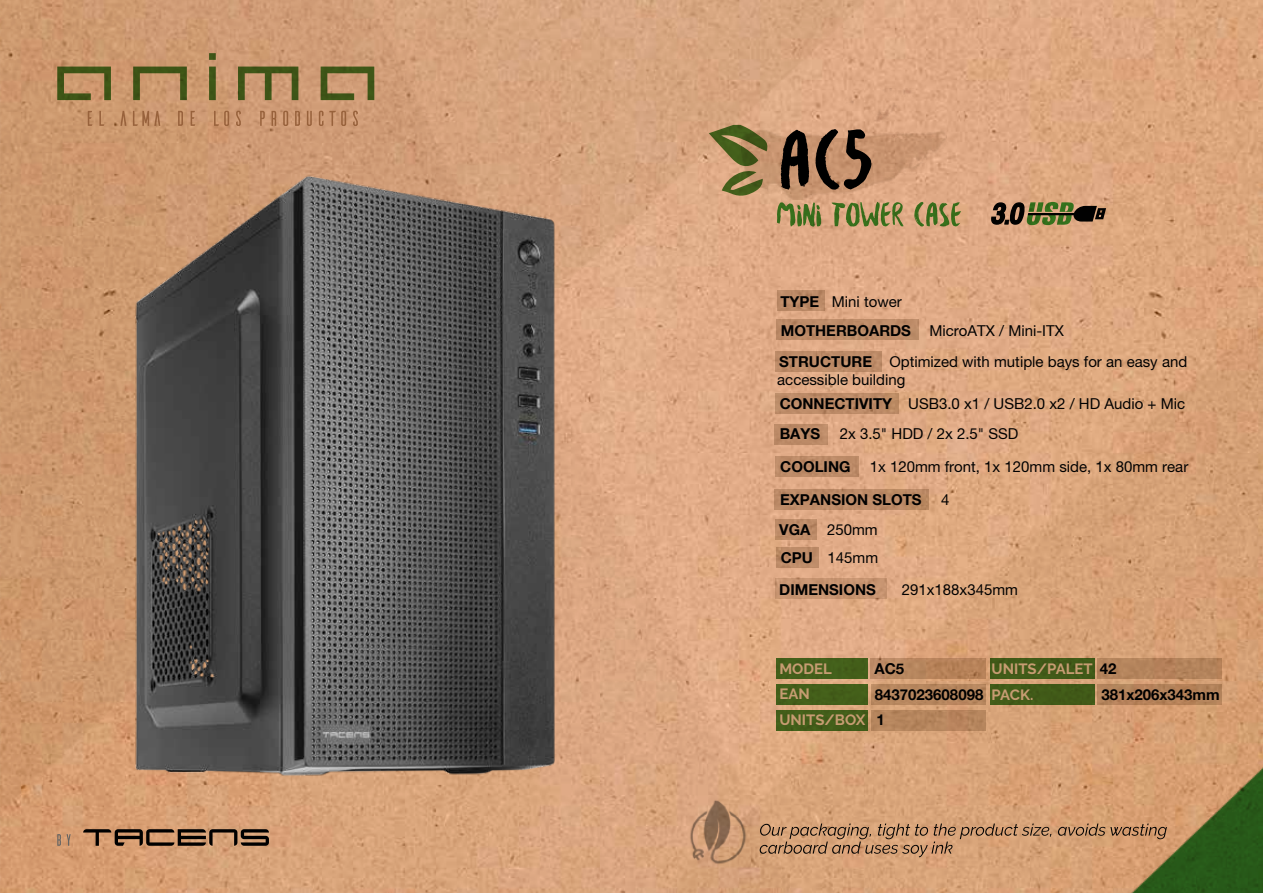
<style>
.page{position:relative;width:1263px;height:893px;background:#fff}
.page>*{position:absolute;margin:0;border:0;box-sizing:border-box;transform-origin:0 0}
.t1{font:15px/31.3px "Helvetica Neue";color:#010101}
.t2{font:700 15px/31.3px "Helvetica Neue";color:#010101}
.t3{font:700 14.85px/25.7px "Raleway";color:#c79c72}
</style>
<div class="page">
<img style="left:1027px;top:0;width:236px;height:629px">
<img style="left:0;top:0;width:1027px;height:893px">
<img style="left:992px;top:629px;width:271px;height:264px">
<svg style="left:88px;top:111px;width:270px;height:15px;background:#c28e67"></svg>
<svg style="left:57px;top:53px;width:317px;height:47px;background:#aa885b"></svg>
<svg style="left:83px;top:829px;width:186px;height:17px;background:#7a5a42"></svg>
<svg style="left:57px;top:834px;width:14px;height:12px"></svg>
<img style="left:741px;top:89px;width:205px;height:111px">
<svg style="left:815px;top:129px;width:56px;height:61px;background:#7b5b45"></svg>
<svg style="left:780px;top:130px;width:29px;height:60px;background:#4f3a2c"></svg>
<svg style="left:709px;top:125px;width:59px;height:72px;background:#9b8656"></svg>
<svg style="left:991px;top:202px;width:115px;height:23px;background:#6b613e"></svg>
<img style="left:672px;top:790px;width:81px;height:81px">
<div style="left:775px;top:456px;width:84px;height:20px;background:#bd8b67"></div>
<div style="left:774px;top:489px;width:155px;height:21px;background:#bc8a66"></div>
<div style="left:775px;top:520px;width:42px;height:20px;background:#bd8b68"></div>
<div style="left:776px;top:548px;width:43px;height:20px;background:#bd8b68"></div>
<div style="left:774px;top:424px;width:54px;height:20px;background:#bc8a66"></div>
<div style="left:775px;top:394px;width:123px;height:20px;background:#bc8a66"></div>
<div style="left:775px;top:351px;width:107px;height:20px;background:#bd8b67"></div>
<div style="left:776px;top:320px;width:143px;height:20px;background:#bd8b68"></div>
<div style="left:777px;top:291px;width:48px;height:20px;background:#bc8a66"></div>
<div style="left:775px;top:578px;width:112px;height:20px;background:#c69370"></div>
<img style="left:18px;top:151px;width:646px;height:645px">
<svg style="left:777px;top:202px;width:184px;height:25px;background:#9d915b"></svg>
<div style="left:1097px;top:659px;width:124px;height:20px;background:#b4825c"></div>
<div style="left:776px;top:684px;width:92px;height:20px;background:#435f1a"></div>
<div style="left:990px;top:659px;width:104px;height:20px;background:#415a18"></div>
<div style="left:990px;top:684px;width:104px;height:20px;background:#415a18"></div>
<div style="left:1097px;top:684px;width:124px;height:20px;background:#b4825a"></div>
<div style="left:776px;top:659px;width:92px;height:20px;background:#435f1a"></div>
<div style="left:776px;top:710px;width:92px;height:20px;background:#435d19"></div>
<div style="left:871px;top:659px;width:115px;height:20px;background:linear-gradient(to right,#bb8b65,#b37e53)"></div>
<div style="left:871px;top:684px;width:114px;height:20px;background:#b6865d"></div>
<div style="left:871px;top:710px;width:114px;height:20px;background:#b6855d"></div>
<svg style="left:760px;top:823px;width:407px;height:34px;background:#be8f69"></svg>
<p class="t2" style="left:780px;top:286px;width:40px">TYPE</p>
<p class="t1" style="left:832px;top:286px;width:71px">Mini tower</p>
<p class="t1" style="left:889px;top:315px;width:299px;text-indent:40px">MicroATX / Mini-ITX<br>Optimized with mutiple bays for an easy and</p>
<p class="t1" style="left:777px;top:364px;width:130px">accessible building</p>
<p class="t2" style="left:779px;top:315px;width:133px">MOTHERBOARDS<br>STRUCTURE</p>
<p class="t2" style="left:780px;top:389px;width:114px;line-height:29.7px">CONNECTIVITY<br>BAYS</p>
<p class="t2" style="left:780px;top:451px;width:72px">COOLING</p>
<p class="t1" style="left:840px;top:389px;width:347px;line-height:29.7px;text-indent:68px">USB3.0 x1 / USB2.0 x2 / HD Audio + Mic<br>2x 3.5" HDD / 2x 2.5" SSD</p>
<p class="t1" style="left:870px;top:451px;width:320px">1x 120mm front, 1x 120mm side, 1x 80mm rear</p>
<p class="t2" style="left:779px;top:484px;width:144px;line-height:30px">EXPANSION SLOTS<br>VGA</p>
<p class="t2" style="left:781px;top:542px;width:34px">CPU</p>
<p class="t1" style="left:827px;top:516px;width:53px;line-height:27.8px">250mm<br>145mm</p>
<p class="t1" style="left:941px;top:484px;width:10px">4</p>
<p class="t2" style="left:779px;top:573px;width:98px">DIMENSIONS</p>
<p class="t1" style="left:902px;top:573px;width:118px">291x188x345mm</p>
<p class="t3" style="left:779px;top:656px;width:54px">MODEL</p>
<p class="t3" style="left:991px;top:656px;width:102px">UNITS/PALET</p>
<p class="t3" style="left:779px;top:681px;width:88px">EAN<br>UNITS/BOX</p>
<p class="t3" style="left:991px;top:682px;width:43px">PACK.</p>
<p class="t2" style="left:874px;top:653px;width:31px">AC5</p>
<p class="t2" style="left:1100px;top:653px;width:18px">42</p>
<p class="t2" style="left:875px;top:679px;width:110px">8437023608098</p>
<p class="t2" style="left:1101px;top:678px;width:120px">381x206x343mm</p>
<p class="t2" style="left:876px;top:703px;width:10px">1</p>
</div>
